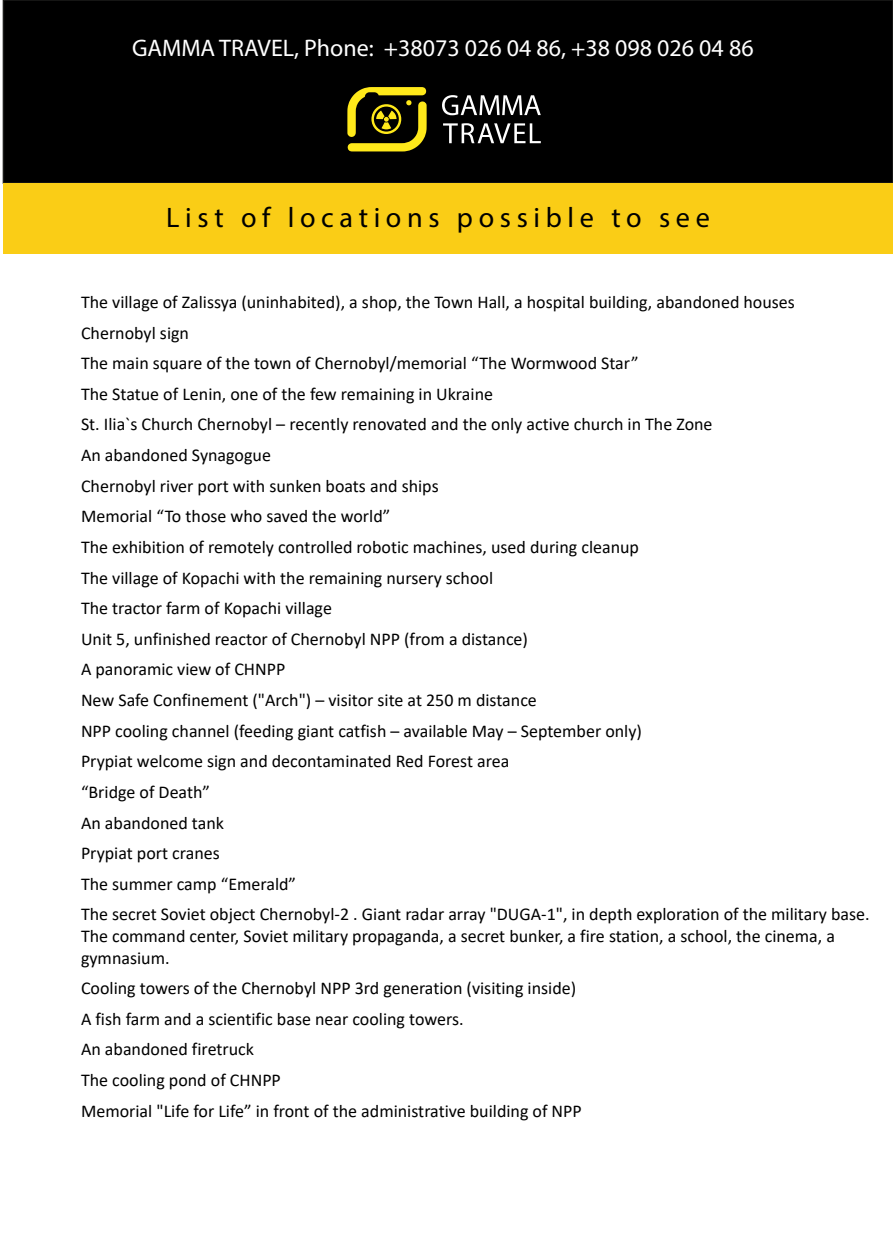
<style>
.page{position:relative;width:893px;height:1234px;background:#fff}
.page>*{position:absolute;margin:0;border:0;box-sizing:border-box;transform-origin:0 0}
.t1{font:28.2px "Myriad Pro";letter-spacing:.2em;color:#000}
.t2{font:24px "Myriad Pro";color:#fff}
.t3{font:18px/30.6px "Calibri";color:#000}
</style>
<div class="page">
<div style="left:3px;top:0;width:890px;height:183px;background:#000"></div>
<div style="left:3px;top:0;width:890px;height:184px;border:2px solid #1d1d1b"></div>
<div style="left:3px;top:183px;width:890px;height:71px;background:#facd16"></div>
<svg style="left:442px;top:95px;width:99px;height:20px"></svg>
<svg style="left:443px;top:123px;width:98px;height:20px"></svg>
<svg style="left:347px;top:87px;width:80px;height:64px"></svg>
<h2 class="t2" style="left:132px;top:33px;width:623px">GAMMA TRAVEL, Phone: +38073 026 04 86, +38 098 026 04 86</h2>
<h1 class="t1" style="left:166px;top:200px;width:545px">List of locations possible to see</h1>
<p class="t3" style="left:81px;top:286px;width:790px">The village of Zalissya (uninhabited), a shop, the Town Hall, a hospital building, abandoned houses Chernobyl sign<br>The main square of the town of Chernobyl/memorial “The Wormwood Star”<br>The Statue of Lenin, one of the few remaining in Ukraine<br>St. Ilia`s Church Chernobyl – recently renovated and the only active church in The Zone<br>An abandoned Synagogue<br>Chernobyl river port with sunken boats and ships<br>Memorial “To those who saved the world”<br>The exhibition of remotely controlled robotic machines, used during cleanup<br>The village of Kopachi with the remaining nursery school<br>The tractor farm of Kopachi village<br>Unit 5, unfinished reactor of Chernobyl NPP (from a distance)<br>A panoramic view of CHNPP<br>New Safe Confinement ("Arch") – visitor site at 250 m distance<br>NPP cooling channel (feeding giant catfish – available May – September only)<br>Prypiat welcome sign and decontaminated Red Forest area<br>“Bridge of Death”<br>An abandoned tank<br>Prypiat port cranes<br>The summer camp “Emerald”<br>The secret Soviet object Chernobyl-2 . Giant radar array "DUGA-1", in depth exploration of the military base.</p>
<p class="t3" style="left:81px;top:924px;width:756px;line-height:21.6px">The command center, Soviet military propaganda, a secret bunker, a fire station, a school, the cinema, a gymnasium.</p>
<p class="t3" style="left:81px;top:972px;width:502px">Cooling towers of the Chernobyl NPP 3rd generation (visiting inside)<br>A fish farm and a scientific base near cooling towers.<br>An abandoned firetruck<br>The cooling pond of CHNPP<br>Memorial "Life for Life” in front of the administrative building of NPP</p>
</div>
